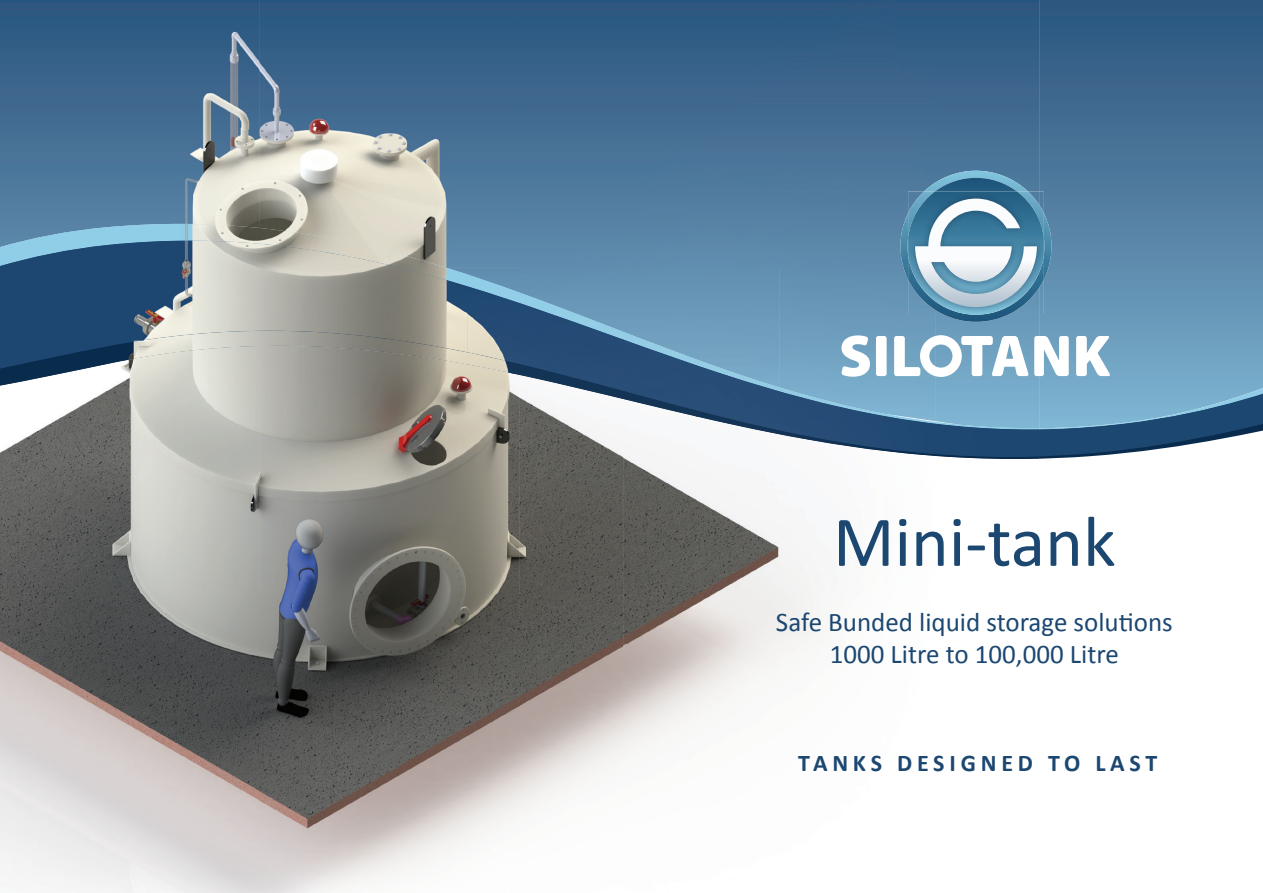
<style>
.page{position:relative;width:1263px;height:893px;background:#fff}
.page>*{position:absolute;margin:0;border:0;box-sizing:border-box;transform-origin:0 0}
.t1{font:72px "Calibri";color:#1c4771}
.t2{font:27px/32.4px "Calibri";color:#1c4771;text-align:center}
.t3{font:700 24px "Calibri";letter-spacing:.2em;color:#1c4771}
</style>
<div class="page">
<svg style="left:1039px;top:0;width:224px;height:210px;background:#3f698f"></svg>
<svg style="left:1039px;top:225px;width:224px;height:234px;background:#6693b3"></svg>
<img style="left:0;top:374px;width:519px;height:519px">
<img style="left:519px;top:417px;width:104px;height:398px">
<img style="left:623px;top:450px;width:200px;height:311px">
<img style="left:0;top:0;width:259px;height:224px">
<img style="left:259px;top:0;width:520px;height:267px">
<img style="left:779px;top:0;width:260px;height:214px">
<img style="left:779px;top:214px;width:156px;height:164px">
<div style="left:470px;top:267px;width:310px;height:54px;background:#6594b4"></div>
<img style="left:0;top:224px;width:470px;height:51px">
<img style="left:468px;top:275px;width:143px;height:11px">
<img style="left:624px;top:326px;width:127px;height:49px">
<div style="left:884px;top:378px;width:155px;height:38px;background:#79aecd"></div>
<img style="left:0;top:369px;width:104px;height:17px">
<img style="left:103px;top:369px;width:442px;height:5px">
<img style="left:511px;top:373px;width:198px;height:44px">
<img style="left:695px;top:416px;width:344px;height:43px">
<img style="left:0;top:241px;width:468px;height:128px">
<img style="left:467px;top:286px;width:157px;height:85px">
<img style="left:623px;top:339px;width:105px;height:75px">
<img style="left:545px;top:370px;width:79px;height:21px">
<img style="left:727px;top:375px;width:157px;height:74px">
<img style="left:709px;top:414px;width:19px;height:4px">
<img style="left:883px;top:416px;width:156px;height:41px">
<svg style="left:900px;top:171px;width:151px;height:151px;background:#739eb7"></svg>
<svg style="left:841px;top:335px;width:29px;height:42px"></svg>
<div style="left:876px;top:336px;width:11px;height:40px;background:#fff;border-radius:2px"></div>
<svg style="left:1076px;top:336px;width:34px;height:40px"></svg>
<svg style="left:894px;top:335px;width:175px;height:42px"></svg>
<h1 class="t1" style="left:833px;top:496px;width:284px">Mini-tank</h1>
<p class="t2" style="left:776px;top:605px;width:398px">Safe Bunded liquid storage solutions<br>1000 Litre to 100,000 Litre</p>
<p class="t3" style="left:798px;top:747px;width:361px">TANKS DESIGNED TO LAST</p>
</div>
